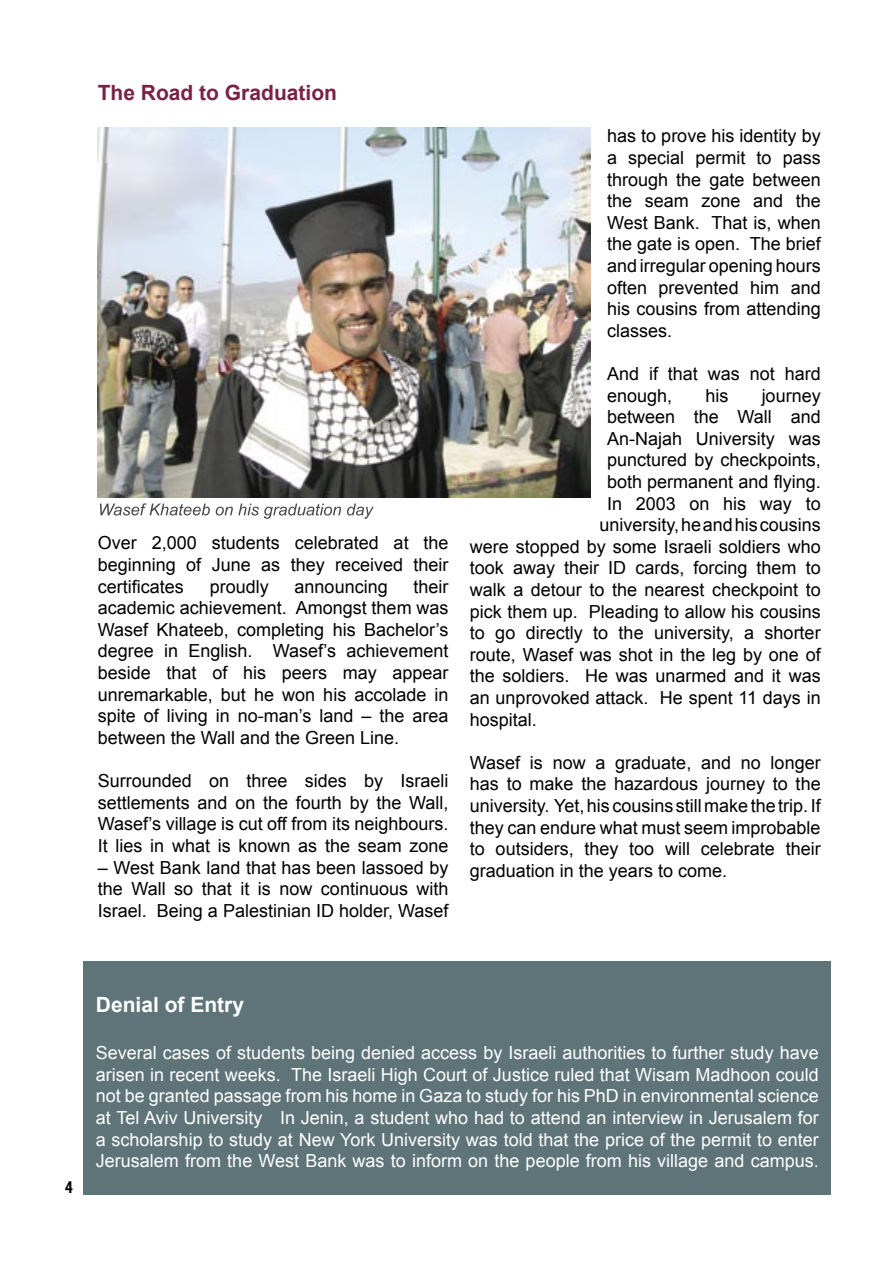
<style>
.page{position:relative;width:893px;height:1263px;background:#fff}
.page>*{position:absolute;margin:0;border:0;box-sizing:border-box;transform-origin:0 0}
.t1{font:700 21px "Arial";color:#792146}
.t2{font:700 21px "Arial";color:#fff}
.t3{font:18px/21.6px "Arial";color:#000;text-align:justify}
.t4{font:18px/21.6px "Arial";color:#fff;text-align:justify}
.t5{font:700 condensed 18px "Myriad Pro";color:#000}
</style>
<div class="page">
<div style="left:83px;top:961px;width:748px;height:234px;background:#5e7479"></div>
<img style="left:98px;top:128px;width:493px;height:369px">
<svg style="left:100px;top:503px;width:274px;height:16px"></svg>
<p class="t1" style="left:98px;top:81px;width:241px">The Road to Graduation</p>
<p class="t3" style="left:98px;top:532px;width:352px">Over 2,000 students celebrated at the beginning of June as they received their certificates</p>
<p class="t3" style="left:98px;top:575px;width:352px;text-indent:316px">their academic achievement. Amongst them was Wasef Khateeb, completing his Bachelor’s degree in English. Wasef’s achievement beside that of his peers may appear unremarkable, but he won his accolade in spite of living in no-man’s land – the area between the Wall and the Green Line.</p>
<p class="t3" style="left:98px;top:770px;width:352px">Surrounded on three sides by Israeli settlements and on the fourth by the Wall, Wasef’s village is cut off from its neighbours.<br>It lies in what is known as the seam zone</p>
<p class="t3" style="left:98px;top:856px;width:352px">– West Bank land that has been lassoed by the Wall so that it is now continuous with Israel. Being a Palestinian ID holder, Wasef</p>
<p class="t3" style="left:210px;top:575px;width:61px">proudly</p>
<p class="t3" style="left:295px;top:575px;width:95px">announcing</p>
<p class="t3" style="left:607px;top:125px;width:215px">has to prove his identity by a special permit to pass through the gate between the seam zone and the West Bank. That is, when the gate is open. The brief and irregular opening hours often prevented him and his cousins from attending classes.</p>
<p class="t3" style="left:607px;top:363px;width:215px">And if that was not hard enough,</p>
<p class="t3" style="left:705px;top:384px;width:25px">his</p>
<p class="t3" style="left:762px;top:384px;width:61px">journey</p>
<p class="t3" style="left:607px;top:406px;width:215px">between the Wall and</p>
<p class="t3" style="left:607px;top:428px;width:215px">An-Najah University was</p>
<p class="t3" style="left:607px;top:449px;width:215px">punctured by checkpoints,</p>
<p class="t3" style="left:607px;top:471px;width:215px">both permanent and flying.</p>
<p class="t3" style="left:607px;top:492px;width:215px">In 2003 on his way to</p>
<p class="t3" style="left:600px;top:514px;width:223px">university, he and his cousins</p>
<p class="t3" style="left:470px;top:536px;width:352px">were stopped by some Israeli soldiers who</p>
<p class="t3" style="left:470px;top:557px;width:352px">took away their ID cards, forcing them to</p>
<p class="t3" style="left:470px;top:579px;width:352px">walk a detour to the nearest checkpoint to</p>
<p class="t3" style="left:470px;top:600px;width:352px">pick them up. Pleading to allow his cousins</p>
<p class="t3" style="left:470px;top:622px;width:352px">to go directly to the university, a shorter</p>
<p class="t3" style="left:470px;top:644px;width:352px">route, Wasef was shot in the leg by one of</p>
<p class="t3" style="left:470px;top:665px;width:352px">the soldiers. He was unarmed and it was</p>
<p class="t3" style="left:470px;top:687px;width:352px">an unprovoked attack. He spent 11 days in</p>
<p class="t3" style="left:470px;top:708px;width:69px">hospital.</p>
<p class="t3" style="left:470px;top:752px;width:352px">Wasef is now a graduate, and no longer has to make the hazardous journey to the university. Yet, his cousins still make the trip. If they can endure what must seem improbable to outsiders, they too will celebrate their graduation in the years to come.</p>
<p class="t5" style="left:65px;top:1177px;width:9px">4</p>
<p class="t2" style="left:96px;top:993px;width:150px">Denial of Entry</p>
<p class="t4" style="left:96px;top:1042px;width:724px">Several cases of students being denied access by Israeli authorities to further study have arisen in recent weeks. The Israeli High Court of Justice ruled that Wisam Madhoon could not be granted passage from his home in Gaza to study for his PhD in environmental science at Tel Aviv University In Jenin, a student who had to attend an interview in Jerusalem for a scholarship to study at New York University was told that the price of the permit to enter Jerusalem from the West Bank was to inform on the people from his village and campus.</p>
</div>
